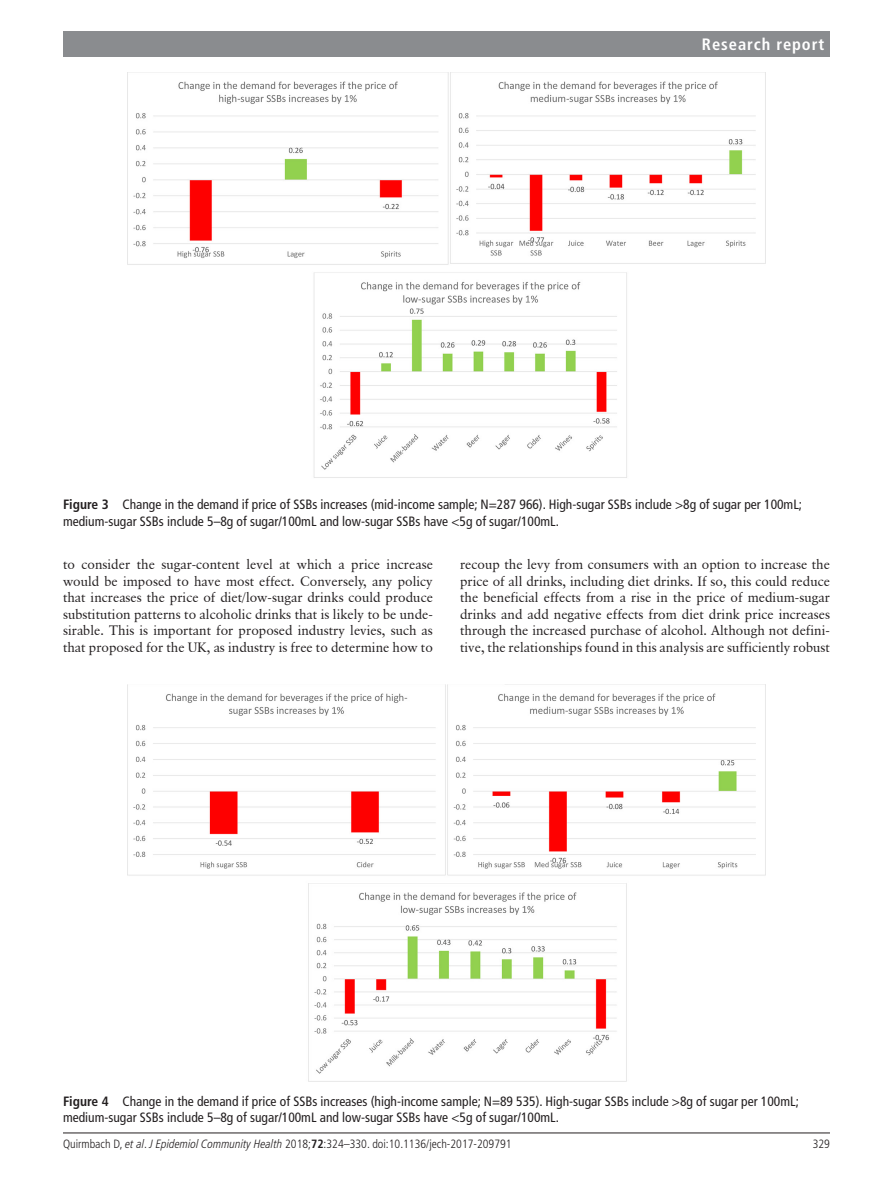
<style>
.page{position:relative;width:893px;height:1191px;background:#fff}
.page>*{position:absolute;margin:0;border:0;box-sizing:border-box;transform-origin:0 0}
.t1{font:700 condensed 16.5px "Frutiger LT Pro";letter-spacing:.055em;color:#fff}
.t2{font:13.5px/16.5px "Classical Garamond BT";color:#231f20;text-align:justify}
.t3{font:condensed 13.5px/16.5px "Frutiger LT Pro";color:#231f20}
.t4{font:300 condensed 12px "Frutiger LT Pro";color:#231f20}
.s1{font-weight:700}
.s2{font-style:italic}
</style>
<div class="page">
<hr style="left:63px;top:1132px;width:767px;height:1px;background:#231f20">
<div style="left:63px;top:31px;width:767px;height:25px;background:#8a8c8f"></div>
<img style="left:127px;top:72px;width:638px;height:406px">
<img style="left:127px;top:685px;width:638px;height:396px">
<p class="t1" style="left:702px;top:34px;width:124px">Research report</p>
<p class="t3" style="left:63px;top:496px;width:741px"><span class="s1">Figure 3</span> Change in the demand if price of SSBs increases (mid-income sample; N=287 966). High-sugar SSBs include &gt;8g of sugar per 100mL; medium-sugar SSBs include 5–8g of sugar/100mL and low-sugar SSBs have &lt;5g of sugar/100mL.</p>
<p class="t2" style="left:63px;top:556px;width:371px">to consider the sugar-content level at which a price increase would be imposed to have most effect. Conversely, any policy that increases the price of diet/low-sugar drinks could produce substitution patterns to alcoholic drinks that is likely to be unde&shy;sirable. This is important for proposed industry levies, such as that proposed for the UK, as industry is free to determine how to</p>
<p class="t2" style="left:460px;top:556px;width:371px">recoup the levy from consumers with an option to increase the price of all drinks, including diet drinks. If so, this could reduce the beneficial effects from a rise in the price of medium-sugar drinks and add negative effects from diet drink price increases through the increased purchase of alcohol. Although not defini&shy;tive, the relationships found in this analysis are sufficiently robust</p>
<p class="t3" style="left:63px;top:1092px;width:737px"><span class="s1">Figure 4</span> Change in the demand if price of SSBs increases (high-income sample; N=89 535). High-sugar SSBs include &gt;8g of sugar per 100mL; medium-sugar SSBs include 5–8g of sugar/100mL and low-sugar SSBs have &lt;5g of sugar/100mL.</p>
<p class="t4" style="left:63px;top:1136px;width:450px">Quirmbach D, <span class="s2">et al</span>. <span class="s2">J Epidemiol Community Health</span> 2018;<span class="s1">72</span>:324–330. doi:10.1136/jech-2017-209791</p>
<p class="t4" style="left:813px;top:1136px;width:19px">329</p>
</div>
